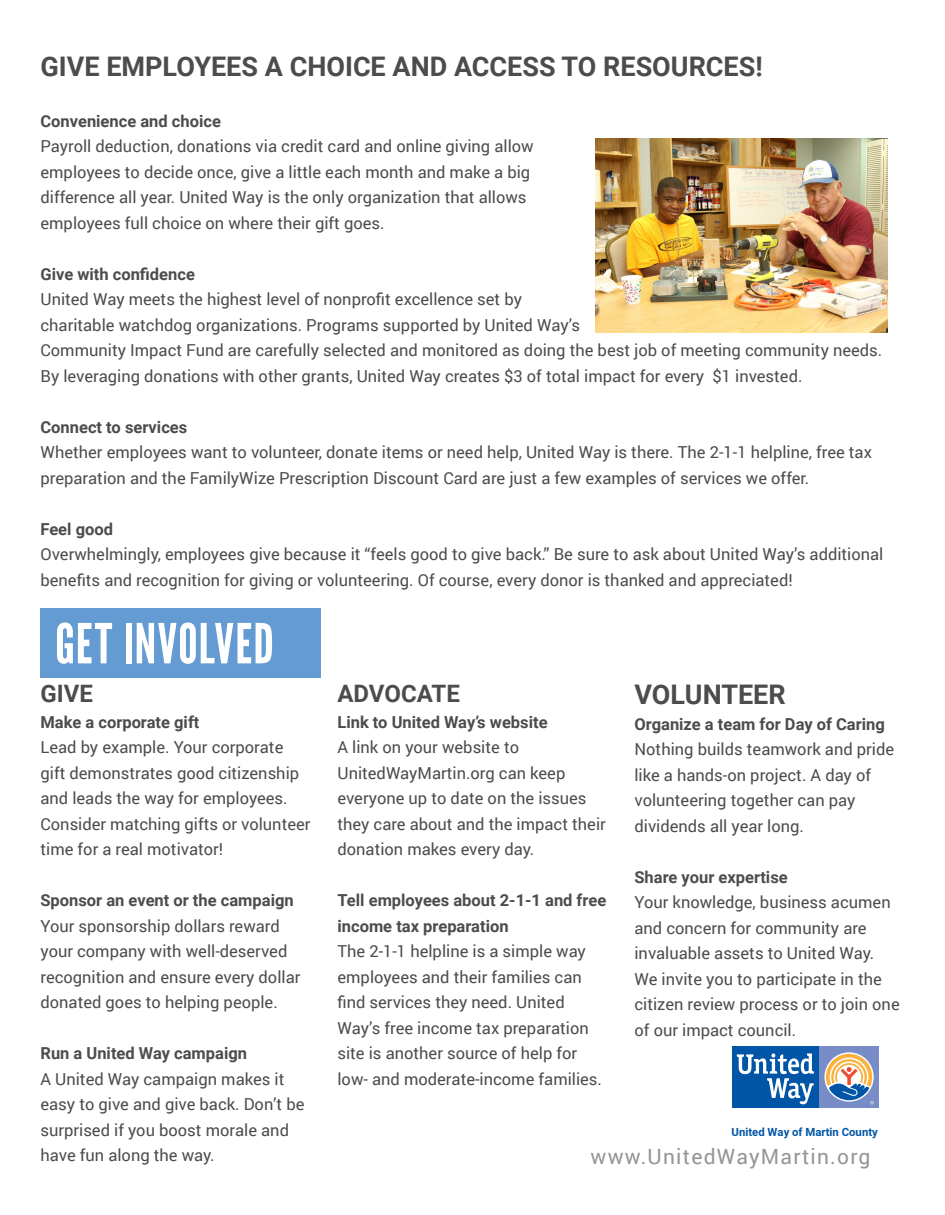
<style>
.page{position:relative;width:945px;height:1215px;background:#fff}
.page>*{position:absolute;margin:0;border:0;box-sizing:border-box;transform-origin:0 0}
.Headline_2a{font:55.05px "League Gothic";letter-spacing:.02em;color:#fff}
.t1{font:700 27px "Roboto";color:#4b4c4d}
.t2{font:700 24px "Roboto";color:#4b4c4d}
.t3{font:21px "Roboto";letter-spacing:.06em;color:#939598}
.t4{font:16.5px/25.5px "Roboto";color:#4b4c4d}
.t5{font:700 16.5px/25.5px "Roboto";color:#4b4c4d}
.t6{font:700 11.4px "Roboto";color:#0155a7}
</style>
<div class="page">
<svg style="left:732px;top:1046px;width:147px;height:62px"></svg>
<img style="left:596px;top:138px;width:291px;height:194px">
<div style="left:40px;top:609px;width:281px;height:69px;background:#649bd2"></div>
<p class="t1" style="left:40px;top:47px;width:724px">GIVE EMPLOYEES A CHOICE AND ACCESS TO RESOURCES!</p>
<p class="t5" style="left:40px;top:108px;width:182px">Convenience and choice</p>
<p class="t4" style="left:40px;top:133px;width:495px">Payroll deduction, donations via credit card and online giving allow employees to decide once, give a little each month and make a big difference all year. United Way is the only organization that allows employees full choice on where their gift goes.</p>
<p class="t5" style="left:40px;top:261px;width:156px">Give with confidence</p>
<p class="t4" style="left:40px;top:286px;width:843px">United Way meets the highest level of nonprofit excellence set by<br>charitable watchdog organizations. Programs supported by United Way’s<br>Community Impact Fund are carefully selected and monitored as doing the best job of meeting community needs.<br>By leveraging donations with other grants, United Way creates $3 of total impact for every $1 invested.</p>
<p class="t5" style="left:40px;top:414px;width:148px">Connect to services</p>
<p class="t4" style="left:40px;top:439px;width:833px">Whether employees want to volunteer, donate items or need help, United Way is there. The 2-1-1 helpline, free tax preparation and the FamilyWize Prescription Discount Card are just a few examples of services we offer.</p>
<p class="t5" style="left:40px;top:516px;width:74px">Feel good</p>
<p class="t4" style="left:40px;top:541px;width:844px">Overwhelmingly, employees give because it “feels good to give back.” Be sure to ask about United Way’s additional benefits and recognition for giving or volunteering. Of course, every donor is thanked and appreciated!</p>
<p class="Headline_2a" style="left:55px;top:611px;width:220px">GET INVOLVED</p>
<p class="t2" style="left:40px;top:677px;width:54px">GIVE</p>
<p class="t5" style="left:40px;top:708px;width:161px">Make a corporate gift</p>
<p class="t4" style="left:40px;top:734px;width:271px">Lead by example. Your corporate gift demonstrates good citizenship and leads the way for employees.<br>Consider matching gifts or volunteer time for a real motivator!</p>
<p class="t5" style="left:40px;top:887px;width:255px">Sponsor an event or the campaign</p>
<p class="t4" style="left:40px;top:912px;width:261px">Your sponsorship dollars reward your company with well-deserved recognition and ensure every dollar donated goes to helping people.</p>
<p class="t5" style="left:40px;top:1040px;width:208px">Run a United Way campaign</p>
<p class="t4" style="left:40px;top:1065px;width:266px">A United Way campaign makes it easy to give and give back. Don’t be surprised if you boost morale and have fun along the way.</p>
<p class="t2" style="left:338px;top:677px;width:124px">ADVOCATE</p>
<p class="t5" style="left:338px;top:708px;width:212px">Link to United Way’s website</p>
<p class="t4" style="left:338px;top:734px;width:270px">A link on your website to<br>UnitedWayMartin.org can keep everyone up to date on the issues they care about and the impact their donation makes every day.</p>
<p class="t5" style="left:338px;top:887px;width:270px">Tell employees about 2-1-1 and free income tax preparation</p>
<p class="t4" style="left:338px;top:938px;width:266px">The 2-1-1 helpline is a simple way employees and their families can find services they need. United Way’s free income tax preparation site is another source of help for low- and moderate-income families.</p>
<p class="t1" style="left:634px;top:676px;width:153px">VOLUNTEER</p>
<p class="t5" style="left:634px;top:711px;width:252px">Organize a team for Day of Caring</p>
<p class="t4" style="left:634px;top:736px;width:261px">Nothing builds teamwork and pride like a hands-on project. A day of volunteering together can pay dividends all year long.</p>
<p class="t5" style="left:634px;top:864px;width:155px">Share your expertise</p>
<p class="t4" style="left:634px;top:889px;width:267px">Your knowledge, business acumen and concern for community are invaluable assets to United Way.<br>We invite you to participate in the citizen review process or to join one of our impact council.</p>
<p class="t6" style="left:732px;top:1124px;width:148px">United Way of Martin County</p>
<p class="t3" style="left:591px;top:1142px;width:282px">www.UnitedWayMartin.org</p>
</div>
